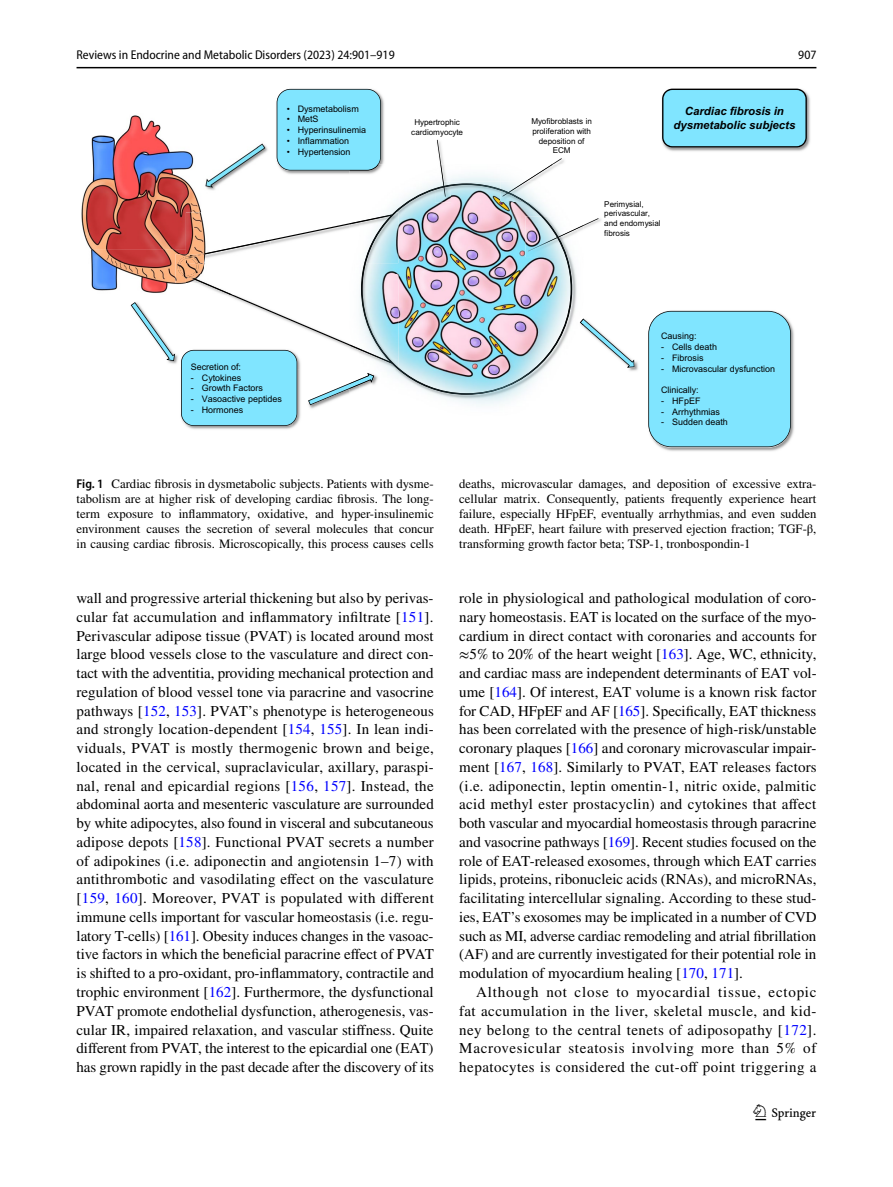
<style>
.page{position:relative;width:893px;height:1187px;background:#fff}
.page>*{position:absolute;margin:0;border:0;box-sizing:border-box;transform-origin:0 0}
.t1{font:22.5px "Springnew Regular 3";color:#000}
.t2{font:15px/18.8px "STIX";letter-spacing:.005em;color:#000;text-align:justify}
.t3{font:12.75px/15px "STIX";color:#000;text-align:justify}
.t4{font:semi-condensed 12.75px "Myriad Pro";color:#000}
.t5{font:11.4px/13.6px "Arial Bold Italic MT2";color:#000;text-align:center}
.t6{font:9px "Arial MT14";color:#000}
.t7{font:8.1px/9.8px "Arial MT14";color:#000;text-align:center}
.s1{font-family:"Myriad Pro";font-weight:600;font-stretch:semi-condensed}
.s2{color:#00f}
</style>
<div class="page">
<hr style="left:77px;top:67px;width:739px;height:1px;background:#000">
<img style="left:276px;top:88px;width:108px;height:86px">
<img style="left:81px;top:115px;width:187px;height:176px">
<img style="left:186px;top:426px;width:109px;height:3px">
<svg style="left:131px;top:214px;width:219px;height:212px"></svg>
<svg style="left:552px;top:158px;width:10px;height:6px"></svg>
<svg style="left:583px;top:218px;width:16px;height:11px"></svg>
<svg style="left:437px;top:140px;width:7px;height:24px"></svg>
<img style="left:627px;top:361px;width:11px;height:10px">
<img style="left:660px;top:310px;width:134px;height:141px">
<div style="left:648px;top:311px;width:143px;height:136px;background:#80e5ff"></div>
<img style="left:665px;top:88px;width:145px;height:63px">
<svg style="left:662px;top:89px;width:145px;height:58px"></svg>
<img style="left:350px;top:164px;width:210px;height:241px">
<img style="left:359px;top:181px;width:218px;height:219px">
<img style="left:362px;top:183px;width:210px;height:212px">
<img style="left:364px;top:212px;width:32px;height:51px">
<img style="left:350px;top:214px;width:43px;height:10px">
<img style="left:350px;top:274px;width:11px;height:95px">
<img style="left:361px;top:274px;width:37px;height:95px">
<img style="left:350px;top:344px;width:43px;height:20px">
<img style="left:350px;top:164px;width:36px;height:12px">
<div style="left:277px;top:89px;width:104px;height:81px;background:#80e5ff"></div>
<img style="left:350px;top:164px;width:29px;height:6px">
<img style="left:359px;top:371px;width:21px;height:29px">
<img style="left:350px;top:373px;width:24px;height:16px">
<img style="left:500px;top:189px;width:26px;height:13px">
<img style="left:502px;top:164px;width:51px;height:33px">
<img style="left:541px;top:216px;width:26px;height:41px">
<img style="left:528px;top:225px;width:55px;height:27px">
<img style="left:435px;top:184px;width:16px;height:6px">
<img style="left:440px;top:164px;width:6px;height:33px">
<svg style="left:580px;top:318px;width:55px;height:49px"></svg>
<p class="t4" style="left:77px;top:48px;width:320px">Reviews in Endocrine and Metabolic Disorders (2023) 24:901–919</p>
<p class="t4" style="left:798px;top:48px;width:20px">907</p>
<p class="t6" style="left:287px;top:102px;width:74px">• Dysmetabolism</p>
<p class="t6" style="left:287px;top:113px;width:33px">• MetS</p>
<p class="t6" style="left:287px;top:124px;width:81px">• Hyperinsulinemia</p>
<p class="t6" style="left:287px;top:134px;width:64px">• Inflammation</p>
<p class="t6" style="left:287px;top:145px;width:65px">• Hypertension</p>
<p class="t7" style="left:411px;top:117px;width:53px">Hypertrophic cardiomyocyte</p>
<p class="t6" style="left:191px;top:360px;width:52px">Secretion of:</p>
<p class="t6" style="left:191px;top:371px;width:52px">- Cytokines</p>
<p class="t6" style="left:191px;top:382px;width:74px">- Growth Factors</p>
<p class="t6" style="left:191px;top:392px;width:92px">- Vasoactive peptides</p>
<p class="t6" style="left:191px;top:403px;width:54px">- Hormones</p>
<p class="t7" style="left:531px;top:116px;width:62px">Myofibroblasts in proliferation with deposition of<br>ECM</p>
<p class="t5" style="left:673px;top:105px;width:123px">Cardiac fibrosis in dysmetabolic subjects</p>
<p class="t7" style="left:604px;top:199px;width:58px;text-align:left">Perimysial, perivascular, and endomysial fibrosis</p>
<p class="t6" style="left:661px;top:330px;width:37px">Causing:</p>
<p class="t6" style="left:661px;top:341px;width:57px">- Cells death</p>
<p class="t6" style="left:661px;top:351px;width:44px">- Fibrosis</p>
<p class="t6" style="left:661px;top:362px;width:115px">- Microvascular dysfunction</p>
<p class="t6" style="left:661px;top:384px;width:39px">Clinically:</p>
<p class="t6" style="left:661px;top:394px;width:41px">- HFpEF</p>
<p class="t6" style="left:661px;top:405px;width:60px">- Arrhythmias</p>
<p class="t6" style="left:661px;top:416px;width:68px">- Sudden death</p>
<p class="t3" style="left:77px;top:477px;width:359px"><span class="s1">Fig. 1</span> Cardiac fibrosis in dysmetabolic subjects. Patients with dysme&shy;tabolism are at higher risk of developing cardiac fibrosis. The long&shy;term exposure to inflammatory, oxidative, and hyper-insulinemic environment causes the secretion of several molecules that concur in causing cardiac fibrosis. Microscopically, this process causes cells</p>
<p class="t3" style="left:459px;top:477px;width:359px">deaths, microvascular damages, and deposition of excessive extra&shy;cellular matrix. Consequently, patients frequently experience heart failure, especially HFpEF, eventually arrhythmias, and even sudden death. HFpEF, heart failure with preserved ejection fraction; TGF-β, transforming growth factor beta; TSP-1, tronbospondin-1</p>
<p class="t2" style="left:77px;top:589px;width:359px">wall and progressive arterial thickening but also by perivas&shy;cular fat accumulation and inflammatory infiltrate [<span class="s2">151</span>].<br>Perivascular adipose tissue (PVAT) is located around most large blood vessels close to the vasculature and direct con&shy;tact with the adventitia, providing mechanical protection and regulation of blood vessel tone via paracrine and vasocrine pathways [<span class="s2">152</span>, <span class="s2">153</span>]. PVAT’s phenotype is heterogeneous and strongly location-dependent [<span class="s2">154</span>, <span class="s2">155</span>]. In lean indi&shy;viduals, PVAT is mostly thermogenic brown and beige, located in the cervical, supraclavicular, axillary, paraspi&shy;nal, renal and epicardial regions [<span class="s2">156</span>, <span class="s2">157</span>]. Instead, the abdominal aorta and mesenteric vasculature are surrounded by white adipocytes, also found in visceral and subcutaneous adipose depots [<span class="s2">158</span>]. Functional PVAT secrets a number of adipokines (i.e. adiponectin and angiotensin 1–7) with antithrombotic and vasodilating effect on the vasculature [<span class="s2">159</span>, <span class="s2">160</span>]. Moreover, PVAT is populated with different immune cells important for vascular homeostasis (i.e. regu&shy;latory T-cells) [<span class="s2">161</span>]. Obesity induces changes in the vasoac&shy;tive factors in which the beneficial paracrine effect of PVAT is shifted to a pro-oxidant, pro-inflammatory, contractile and trophic environment [<span class="s2">162</span>]. Furthermore, the dysfunctional PVAT promote endothelial dysfunction, atherogenesis, vas&shy;cular IR, impaired relaxation, and vascular stiffness. Quite different from PVAT, the interest to the epicardial one (EAT) has grown rapidly in the past decade after the discovery of its</p>
<p class="t2" style="left:459px;top:589px;width:359px">role in physiological and pathological modulation of coro&shy;nary homeostasis. EAT is located on the surface of the myo&shy;cardium in direct contact with coronaries and accounts for ≈5% to 20% of the heart weight [<span class="s2">163</span>]. Age, WC, ethnicity, and cardiac mass are independent determinants of EAT vol&shy;ume [<span class="s2">164</span>]. Of interest, EAT volume is a known risk factor for CAD, HFpEF and AF [<span class="s2">165</span>]. Specifically, EAT thickness has been correlated with the presence of high-risk/unstable coronary plaques [<span class="s2">166</span>] and coronary microvascular impair&shy;ment [<span class="s2">167</span>, <span class="s2">168</span>]. Similarly to PVAT, EAT releases factors (i.e. adiponectin, leptin omentin-1, nitric oxide, palmitic acid methyl ester prostacyclin) and cytokines that affect both vascular and myocardial homeostasis through paracrine and vasocrine pathways [<span class="s2">169</span>]. Recent studies focused on the role of EAT-released exosomes, through which EAT carries lipids, proteins, ribonucleic acids (RNAs), and microRNAs, facilitating intercellular signaling. According to these stud&shy;ies, EAT’s exosomes may be implicated in a number of CVD such as MI, adverse cardiac remodeling and atrial fibrillation (AF) and are currently investigated for their potential role in modulation of myocardium healing [<span class="s2">170</span>, <span class="s2">171</span>].</p>
<p class="t2" style="left:459px;top:983px;width:359px;text-indent:17px">Although not close to myocardial tissue, ectopic fat accumulation in the liver, skeletal muscle, and kid&shy;ney belong to the central tenets of adiposopathy [<span class="s2">172</span>].<br>Macrovesicular steatosis involving more than 5% of hepatocytes is considered the cut-off point triggering a</p>
<h1 class="t1" style="left:755px;top:1104px;width:62px">1 3</h1>
</div>
